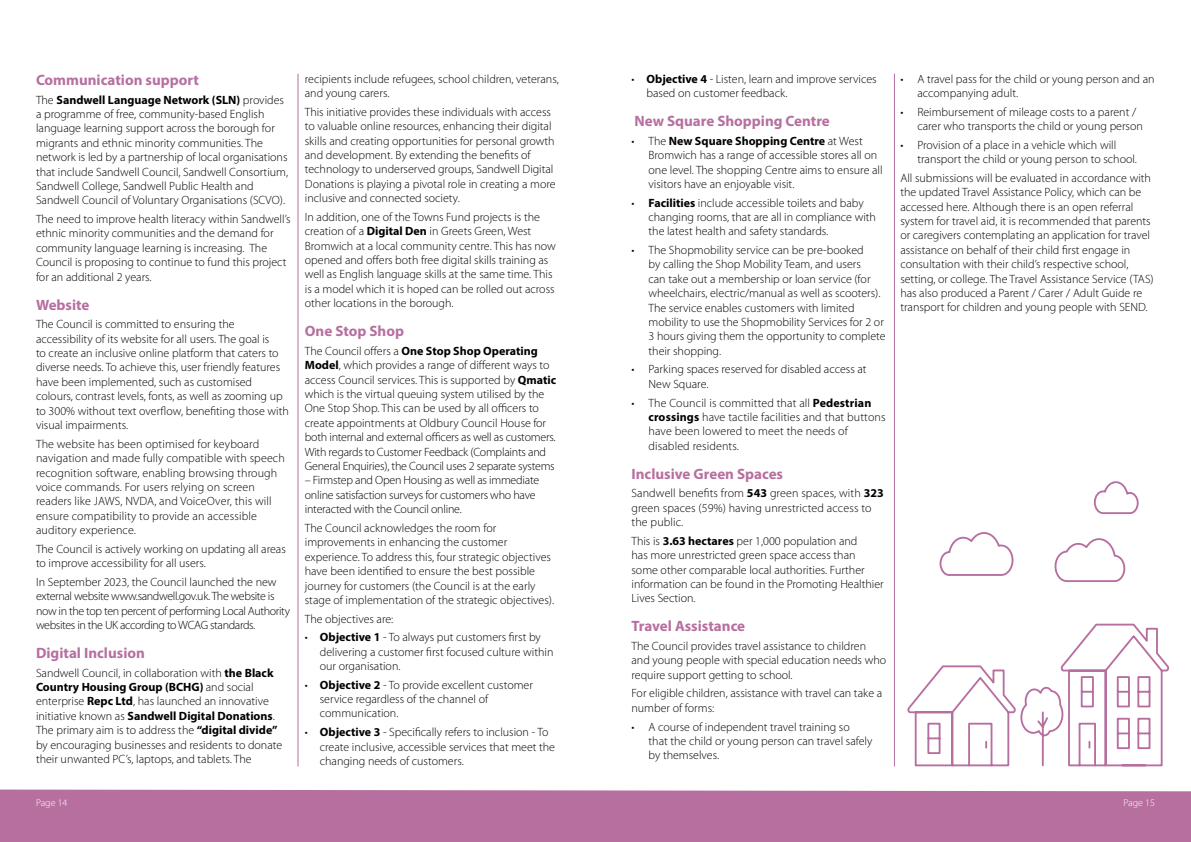
<style>
.page{position:relative;width:1191px;height:842px;background:#fff}
.page>*{position:absolute;margin:0;border:0;box-sizing:border-box;transform-origin:0 0}
.t1{font:700 15px "Myriad Pro";color:#b76fa0}
.t2{font:300 12px/14.4px "Myriad Pro";color:#000}
.t3{font:300 12px/14.4px "Myriad Pro";letter-spacing:-.03em;color:#000}
.t4{font:300 12px/14.4px "Myriad Pro";letter-spacing:-.02em;color:#000}
.t5{font:300 10px "Myriad Pro";color:#fff}
.s1{font-weight:700}
</style>
<div class="page">
<div style="left:0;top:789px;width:1191px;height:53px;background:#b76fa0"></div>
<hr style="left:298px;top:74px;width:1px;height:692px;background:#b76fa0">
<hr style="left:894px;top:74px;width:1px;height:692px;background:#b76fa0">
<svg style="left:907px;top:623px;width:263px;height:144px"></svg>
<svg style="left:1054px;top:538px;width:72px;height:44px"></svg>
<svg style="left:1093px;top:481px;width:46px;height:34px"></svg>
<svg style="left:939px;top:532px;width:75px;height:44px"></svg>
<p class="t1" style="left:36px;top:70px;width:164px">Communication support</p>
<p class="t2" style="left:36px;top:92px;width:254px">The <span class="s1">Sandwell Language Network (SLN)</span> provides a programme of free, community-based English language learning support across the borough for migrants and ethnic minority communities. The network is led by a partnership of local organisations that include Sandwell Council, Sandwell Consortium, Sandwell College, Sandwell Public Health and Sandwell Council of Voluntary Organisations (SCVO).</p>
<p class="t2" style="left:36px;top:212px;width:256px">The need to improve health literacy within Sandwell’s ethnic minority communities and the demand for community language learning is increasing. The Council is proposing to continue to fund this project for an additional 2 years.</p>
<p class="t1" style="left:36px;top:295px;width:55px">Website</p>
<p class="t2" style="left:36px;top:317px;width:254px">The Council is committed to ensuring the accessibility of its website for all users. The goal is<br>to create an inclusive online platform that caters to diverse needs. To achieve this, user friendly features have been implemented, such as customised colours, contrast levels, fonts, as well as zooming up to 300% without text overflow, benefiting those with visual impairments.</p>
<p class="t2" style="left:36px;top:436px;width:250px">The website has been optimised for keyboard navigation and made fully compatible with speech recognition software, enabling browsing through voice commands. For users relying on screen readers like JAWS, NVDA, and VoiceOver, this will ensure compatibility to provide an accessible auditory experience.</p>
<p class="t2" style="left:36px;top:541px;width:251px">The Council is actively working on updating all areas to improve accessibility for all users.</p>
<p class="t3" style="left:36px;top:574px;width:255px">In September 2023, the Council launched the new external website www.sandwell.gov.uk. The website is now in the top ten percent of performing Local Authority websites in the UK according to WCAG standards.</p>
<p class="t1" style="left:36px;top:643px;width:110px">Digital Inclusion</p>
<p class="t2" style="left:36px;top:665px;width:248px">Sandwell Council, in collaboration with <span class="s1">the Black Country Housing Group (BCHG)</span> and social enterprise <span class="s1">Repc Ltd</span>, has launched an innovative initiative known as <span class="s1">Sandwell Digital Donations</span>.<br>The primary aim is to address the <span class="s1">“digital divide” </span>by encouraging businesses and residents to donate their unwanted PC’s, laptops, and tablets. The</p>
<p class="t2" style="left:305px;top:71px;width:255px">recipients include refugees, school children, veterans, and young carers.</p>
<p class="t2" style="left:305px;top:104px;width:252px">This initiative provides these individuals with access to valuable online resources, enhancing their digital skills and creating opportunities for personal growth and development. By extending the benefits of technology to underserved groups, Sandwell Digital Donations is playing a pivotal role in creating a more inclusive and connected society.</p>
<p class="t2" style="left:305px;top:209px;width:252px">In addition, one of the Towns Fund projects is the creation of a <span class="s1">Digital Den</span> in Greets Green, West Bromwich at a local community centre. This has now opened and offers both free digital skills training as well as English language skills at the same time. This is a model which it is hoped can be rolled out across other locations in the borough.</p>
<p class="t1" style="left:305px;top:321px;width:101px">One Stop Shop</p>
<p class="t2" style="left:305px;top:343px;width:253px">The Council offers a <span class="s1">One Stop Shop Operating Model</span>, which provides a range of different ways to access Council services. This is supported by <span class="s1">Qmatic </span>which is the virtual queuing system utilised by the One Stop Shop. This can be used by all officers to create appointments at Oldbury Council House for both internal and external officers as well as customers.<br>With regards to Customer Feedback (Complaints and General Enquiries), the Council uses 2 separate systems</p>
<p class="t4" style="left:305px;top:473px;width:236px">– Firmstep and Open Housing as well as immediate online satisfaction surveys for customers who have interacted with the Council online.</p>
<p class="t2" style="left:305px;top:521px;width:251px">The Council acknowledges the room for improvements in enhancing the customer experience. To address this, four strategic objectives have been identified to ensure the best possible journey for customers (the Council is at the early stage of implementation of the strategic objectives).</p>
<p class="t2" style="left:305px;top:611px;width:90px">The objectives are:</p>
<p class="t2" style="left:320px;top:630px;width:235px;text-indent:-15px">• <span class="s1">Objective 1</span> - To always put customers first by delivering a customer first focused culture within our organisation.</p>
<p class="t2" style="left:320px;top:677px;width:215px;text-indent:-15px">• <span class="s1">Objective 2</span> - To provide excellent customer service regardless of the channel of communication.</p>
<p class="t2" style="left:320px;top:725px;width:237px;text-indent:-15px">• <span class="s1">Objective 3</span> - Specifically refers to inclusion - To create inclusive, accessible services that meet the changing needs of customers.</p>
<p class="t2" style="left:646px;top:71px;width:232px;text-indent:-15px">• <span class="s1">Objective 4</span> - Listen, learn and improve services based on customer feedback.</p>
<p class="t1" style="left:634px;top:111px;width:197px">New Square Shopping Centre</p>
<p class="t2" style="left:648px;top:133px;width:236px;text-indent:-17px">• The <span class="s1">New Square Shopping Centre</span> at West Bromwich has a range of accessible stores all on one level. The shopping Centre aims to ensure all visitors have an enjoyable visit.</p>
<p class="t2" style="left:648px;top:195px;width:229px;text-indent:-17px">• <span class="s1">Facilities</span> include accessible toilets and baby changing rooms, that are all in compliance with the latest health and safety standards.</p>
<p class="t2" style="left:648px;top:243px;width:239px;text-indent:-17px">• The Shopmobility service can be pre-booked<br>by calling the Shop Mobility Team, and users<br>can take out a membership or loan service (for wheelchairs, electric/manual as well as scooters).<br>The service enables customers with limited mobility to use the Shopmobility Services for 2 or 3 hours giving them the opportunity to complete their shopping.</p>
<p class="t2" style="left:648px;top:362px;width:220px;text-indent:-17px">• Parking spaces reserved for disabled access at<br>New Square.</p>
<p class="t2" style="left:648px;top:395px;width:238px;text-indent:-17px">• The Council is committed that all <span class="s1">Pedestrian crossings</span> have tactile facilities and that buttons have been lowered to meet the needs of disabled residents.</p>
<p class="t1" style="left:631px;top:464px;width:153px">Inclusive Green Spaces</p>
<p class="t2" style="left:631px;top:486px;width:254px">Sandwell benefits from <span class="s1">543</span> green spaces, with <span class="s1">323 </span>green spaces (59%) having unrestricted access to the public.</p>
<p class="t2" style="left:631px;top:533px;width:254px">This is <span class="s1">3.63 hectares</span> per 1,000 population and<br>has more unrestricted green space access than some other comparable local authorities. Further information can be found in the Promoting Healthier Lives Section.</p>
<p class="t1" style="left:631px;top:616px;width:115px">Travel Assistance</p>
<p class="t2" style="left:631px;top:639px;width:256px">The Council provides travel assistance to children and young people with special education needs who require support getting to school.</p>
<p class="t2" style="left:631px;top:686px;width:252px">For eligible children, assistance with travel can take a number of forms:</p>
<p class="t2" style="left:648px;top:719px;width:225px;text-indent:-17px">• A course of independent travel training so<br>that the child or young person can travel safely by themselves.</p>
<p class="t2" style="left:917px;top:71px;width:239px;text-indent:-17px">• A travel pass for the child or young person and an accompanying adult.</p>
<p class="t2" style="left:917px;top:104px;width:227px;text-indent:-17px">• Reimbursement of mileage costs to a parent / carer who transports the child or young person</p>
<p class="t2" style="left:917px;top:137px;width:221px;text-indent:-17px">• Provision of a place in a vehicle which will transport the child or young person to school.</p>
<p class="t2" style="left:900px;top:171px;width:255px">All submissions will be evaluated in accordance with the updated Travel Assistance Policy, which can be accessed here. Although there is an open referral system for travel aid, it is recommended that parents or caregivers contemplating an application for travel assistance on behalf of their child first engage in consultation with their child’s respective school, setting, or college. The Travel Assistance Service (TAS) has also produced a Parent / Carer / Adult Guide re transport for children and young people with SEND.</p>
<p class="t5" style="left:36px;top:797px;width:33px">Page 14</p>
<p class="t5" style="left:1123px;top:797px;width:33px">Page 15</p>
</div>
